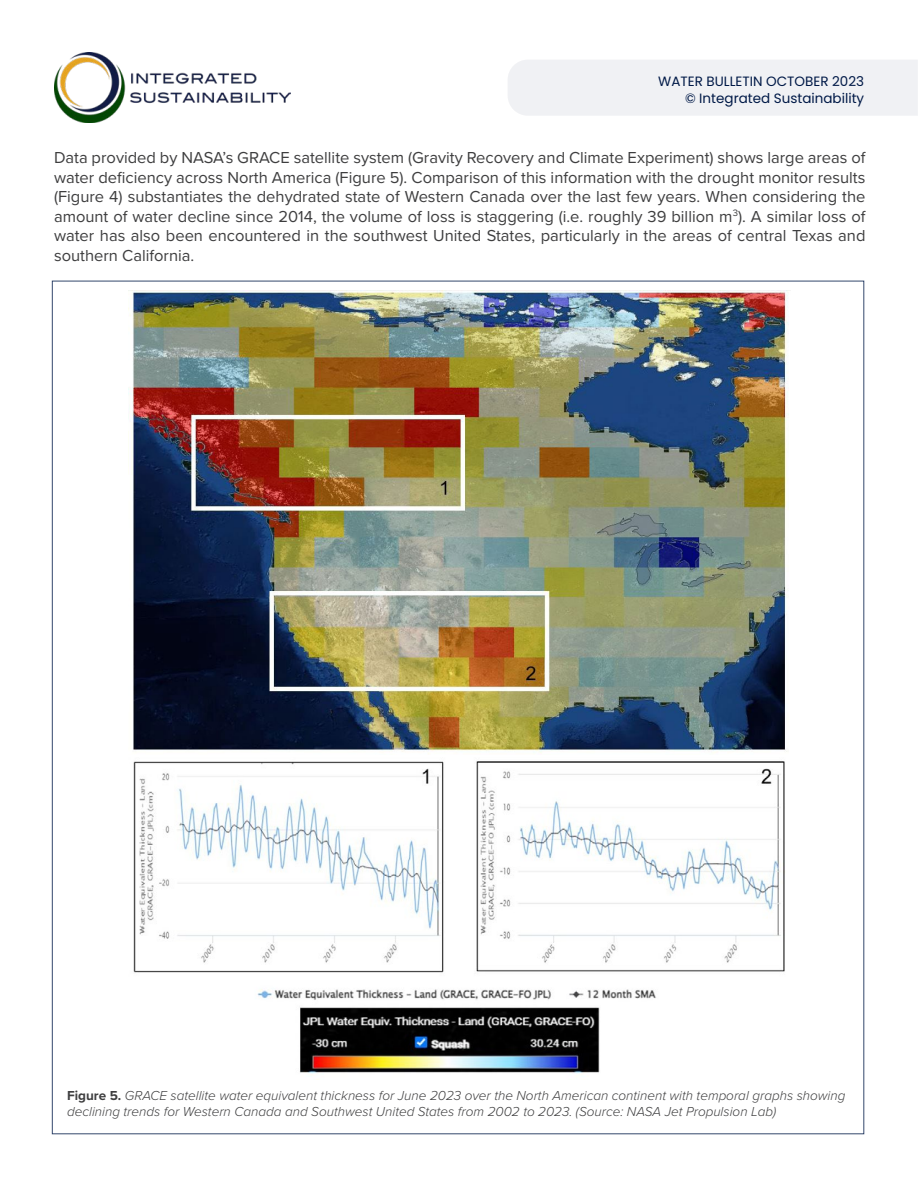
<style>
.page{position:relative;width:918px;height:1188px;background:#fff}
.page>*{position:absolute;margin:0;border:0;box-sizing:border-box;transform-origin:0 0}
.t1{font:16.5px/19.5px "Proxima Nova";color:#3e3e3f;text-align:justify}
.t2{font:italic 300 13.5px/16.2px "Proxima Nova";color:#3e3e3f}
.t3{font:13.5px "Poppins";color:#001947}
.s1{font-weight:700;font-style:normal}
</style>
<div class="page">
<img style="left:54px;top:52px;width:236px;height:71px">
<div style="left:508px;top:60px;width:410px;height:56px;background:#f0f1f4"></div>
<img style="left:129px;top:291px;width:660px;height:463px">
<img style="left:133px;top:761px;width:652px;height:314px">
<p class="t3" style="left:658px;top:74px;width:207px">WATER BULLETIN OCTOBER 2023</p>
<p class="t3" style="left:685px;top:90px;width:181px">© Integrated Sustainability</p>
<p class="t1" style="left:54px;top:147px;width:813px">Data provided by NASA’s GRACE satellite system (Gravity Recovery and Climate Experiment) shows large areas of water deficiency across North America (Figure 5). Comparison of this information with the drought monitor results (Figure 4) substantiates the dehydrated state of Western Canada over the last few years. When considering the amount of water decline since 2014, the volume of loss is staggering (i.e. roughly 39 billion m<sup>3</sup>). A similar loss of water has also been encountered in the southwest United States, particularly in the areas of central Texas and southern California.</p>
<p class="t2" style="left:67px;top:1086px;width:780px"><span class="s1">Figure 5.</span> GRACE satellite water equivalent thickness for June 2023 over the North American continent with temporal graphs showing declining trends for Western Canada and Southwest United States from 2002 to 2023. (Source: NASA Jet Propulsion Lab)</p>
</div>
